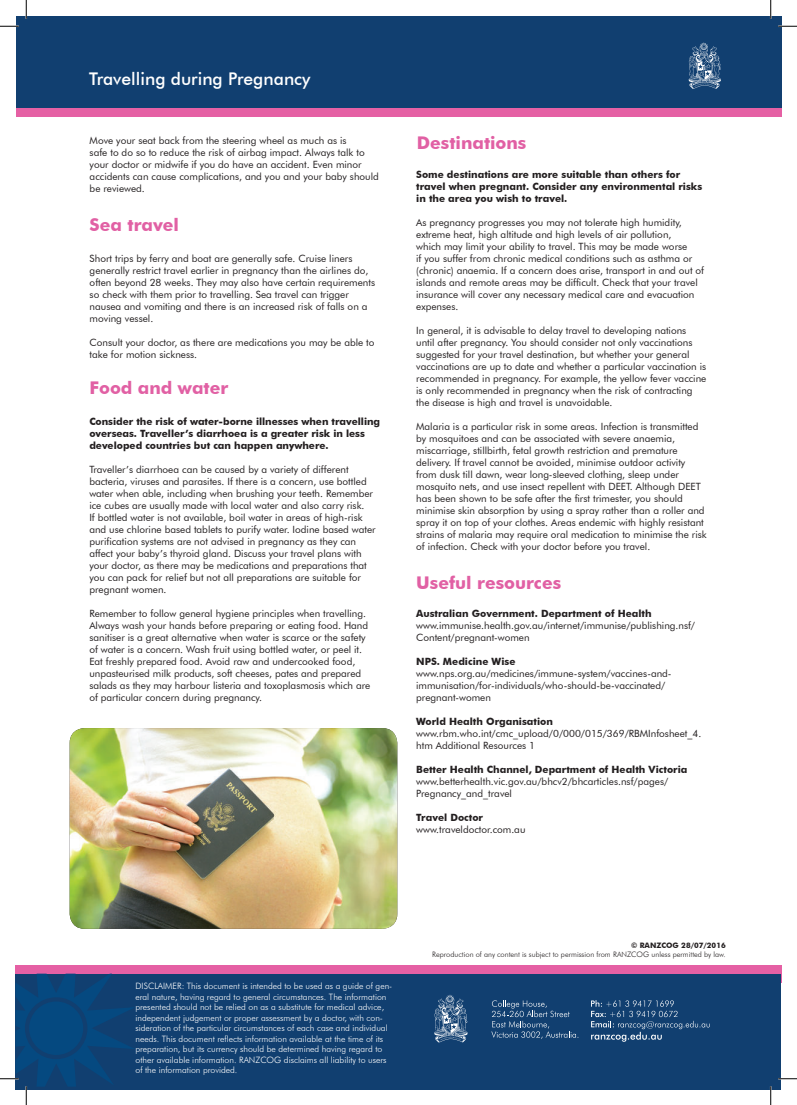
<style>
.page{position:relative;width:797px;height:1105px;background:#fff}
.page>*{position:absolute;margin:0;border:0;box-sizing:border-box;transform-origin:0 0}
.t1{font:700 17.5px "Futura BT";color:#e160a4}
.t2{font:500 17.5px "Futura BT";color:#fff}
.t3{font:10px/12px "Futura BT";color:#231f20}
.t4{font:700 10px/12px "Futura BT";color:#231f20}
.t5{font:300 8.75px/10.5px "Futura BT";color:#fff}
.t6{font:300 7.5px "Futura BT";color:#231f20}
.t7{font:700 7.5px "Futura BT";color:#231f20}
</style>
<div class="page">
<div style="left:16px;top:965px;width:765px;height:17px;background:#e560a4"></div>
<div style="left:16px;top:16px;width:765px;height:93px;background:#113f70"></div>
<div style="left:16px;top:109px;width:765px;height:8px;background:#e560a4"></div>
<div style="left:16px;top:974px;width:765px;height:115px;background:#113f70"></div>
<svg style="left:491px;top:1000px;width:87px;height:39px"></svg>
<svg style="left:591px;top:1000px;width:118px;height:42px"></svg>
<svg style="left:688px;top:42px;width:33px;height:47px"></svg>
<svg style="left:434px;top:994px;width:33px;height:48px"></svg>
<img style="left:70px;top:728px;width:327px;height:201px">
<svg style="left:0;top:25px;width:19px;height:2px"></svg>
<svg style="left:778px;top:25px;width:19px;height:2px"></svg>
<svg style="left:778px;top:1078px;width:19px;height:1px"></svg>
<svg style="left:25px;top:0;width:2px;height:19px"></svg>
<svg style="left:0;top:974px;width:135px;height:131px"></svg>
<svg style="left:770px;top:0;width:1px;height:19px"></svg>
<svg style="left:770px;top:1086px;width:1px;height:19px"></svg>
<h1 class="t2" style="left:89px;top:71px;width:223px">Travelling during Pregnancy</h1>
<p class="t3" style="left:90px;top:135px;width:291px">Move your seat back from the steering wheel as much as is<br>safe to do so to reduce the risk of airbag impact. Always talk to your doctor or midwife if you do have an accident. Even minor accidents can cause complications, and you and your baby should be reviewed.</p>
<h1 class="t1" style="left:90px;top:217px;width:91px">Sea travel</h1>
<p class="t3" style="left:90px;top:253px;width:287px">Short trips by ferry and boat are generally safe. Cruise liners generally restrict travel earlier in pregnancy than the airlines do, often beyond 28 weeks. They may also have certain requirements so check with them prior to travelling. Sea travel can trigger nausea and vomiting and there is an increased risk of falls on a moving vessel.</p>
<p class="t3" style="left:90px;top:337px;width:286px">Consult your doctor, as there are medications you may be able to take for motion sickness.</p>
<h1 class="t1" style="left:90px;top:381px;width:140px">Food and water</h1>
<p class="t4" style="left:89px;top:416px;width:292px">Consider the risk of water-borne illnesses when travelling overseas. Traveller’s diarrhoea is a greater risk in less developed countries but can happen anywhere.</p>
<p class="t3" style="left:89px;top:464px;width:288px">Traveller’s diarrhoea can be caused by a variety of different bacteria, viruses and parasites. If there is a concern, use bottled water when able, including when brushing your teeth. Remember ice cubes are usually made with local water and also carry risk.<br>If bottled water is not available, boil water in areas of high-risk and use chlorine based tablets to purify water. Iodine based water purification systems are not advised in pregnancy as they can affect your baby’s thyroid gland. Discuss your travel plans with your doctor, as there may be medications and preparations that you can pack for relief but not all preparations are suitable for pregnant women.</p>
<p class="t3" style="left:89px;top:608px;width:282px">Remember to follow general hygiene principles when travelling.<br>Always wash your hands before preparing or eating food. Hand sanitiser is a great alternative when water is scarce or the safety of water is a concern. Wash fruit using bottled water, or peel it.<br>Eat freshly prepared food. Avoid raw and undercooked food, unpasteurised milk products, soft cheeses, pates and prepared salads as they may harbour listeria and toxoplasmosis which are of particular concern during pregnancy.</p>
<h1 class="t1" style="left:417px;top:136px;width:111px">Destinations</h1>
<p class="t4" style="left:416px;top:169px;width:287px">Some destinations are more suitable than others for travel when pregnant. Consider any environmental risks in the area you wish to travel.</p>
<p class="t3" style="left:416px;top:217px;width:289px">As pregnancy progresses you may not tolerate high humidity, extreme heat, high altitude and high levels of air pollution,<br>which may limit your ability to travel. This may be made worse<br>if you suffer from chronic medical conditions such as asthma or (chronic) anaemia. If a concern does arise, transport in and out of islands and remote areas may be difficult. Check that your travel insurance will cover any necessary medical care and evacuation expenses.</p>
<p class="t3" style="left:416px;top:325px;width:292px">In general, it is advisable to delay travel to developing nations until after pregnancy. You should consider not only vaccinations suggested for your travel destination, but whether your general vaccinations are up to date and whether a particular vaccination is recommended in pregnancy. For example, the yellow fever vaccine is only recommended in pregnancy when the risk of contracting the disease is high and travel is unavoidable.</p>
<p class="t3" style="left:416px;top:421px;width:292px">Malaria is a particular risk in some areas. Infection is transmitted by mosquitoes and can be associated with severe anaemia, miscarriage, stillbirth, fetal growth restriction and premature delivery. If travel cannot be avoided, minimise outdoor activity from dusk till dawn, wear long-sleeved clothing, sleep under mosquito nets, and use insect repellent with DEET. Although DEET has been shown to be safe after the first trimester, you should minimise skin absorption by using a spray rather than a roller and spray it on top of your clothes. Areas endemic with highly resistant strains of malaria may require oral medication to minimise the risk of infection. Check with your doctor before you travel.</p>
<h1 class="t1" style="left:416px;top:575px;width:146px">Useful resources</h1>
<p class="t4" style="left:416px;top:608px;width:237px">Australian Government. Department of Health</p>
<p class="t3" style="left:416px;top:620px;width:280px">www.immunise.health.gov.au/internet/immunise/publishing.nsf/<br>Content/pregnant-women</p>
<p class="t4" style="left:416px;top:656px;width:101px">NPS. Medicine Wise</p>
<p class="t3" style="left:416px;top:668px;width:257px">www.nps.org.au/medicines/immune-system/vaccines-and&shy;immunisation/for-individuals/who-should-be-vaccinated/ pregnant-women</p>
<p class="t4" style="left:416px;top:716px;width:138px">World Health Organisation</p>
<p class="t3" style="left:416px;top:728px;width:286px">www.rbm.who.int/cmc_upload/0/000/015/369/RBMInfosheet_4. htm Additional Resources 1</p>
<p class="t4" style="left:416px;top:764px;width:273px">Better Health Channel, Department of Health Victoria</p>
<p class="t3" style="left:416px;top:776px;width:253px">www.betterhealth.vic.gov.au/bhcv2/bhcarticles.nsf/pages/<br>Pregnancy_and_travel</p>
<p class="t4" style="left:416px;top:812px;width:68px">Travel Doctor</p>
<p class="t3" style="left:416px;top:824px;width:111px">www.traveldoctor.com.au</p>
<p class="t5" style="left:135px;top:981px;width:258px">DISCLAIMER: This document is intended to be used as a guide of gen&shy;eral nature, having regard to general circumstances. The information presented should not be relied on as a substitute for medical advice, independent judgement or proper assessment by a doctor, with con&shy;sideration of the particular circumstances of each case and individual needs. This document reflects information available at the time of its preparation, but its currency should be determined having regard to other available information. RANZCOG disclaims all liability to users of the information provided.</p>
<p class="t7" style="left:631px;top:943px;width:96px">© RANZCOG 28/07/2016</p>
<p class="t6" style="left:432px;top:952px;width:295px">Reproduction of any content is subject to permission from RANZCOG unless permitted by law.</p>
</div>
